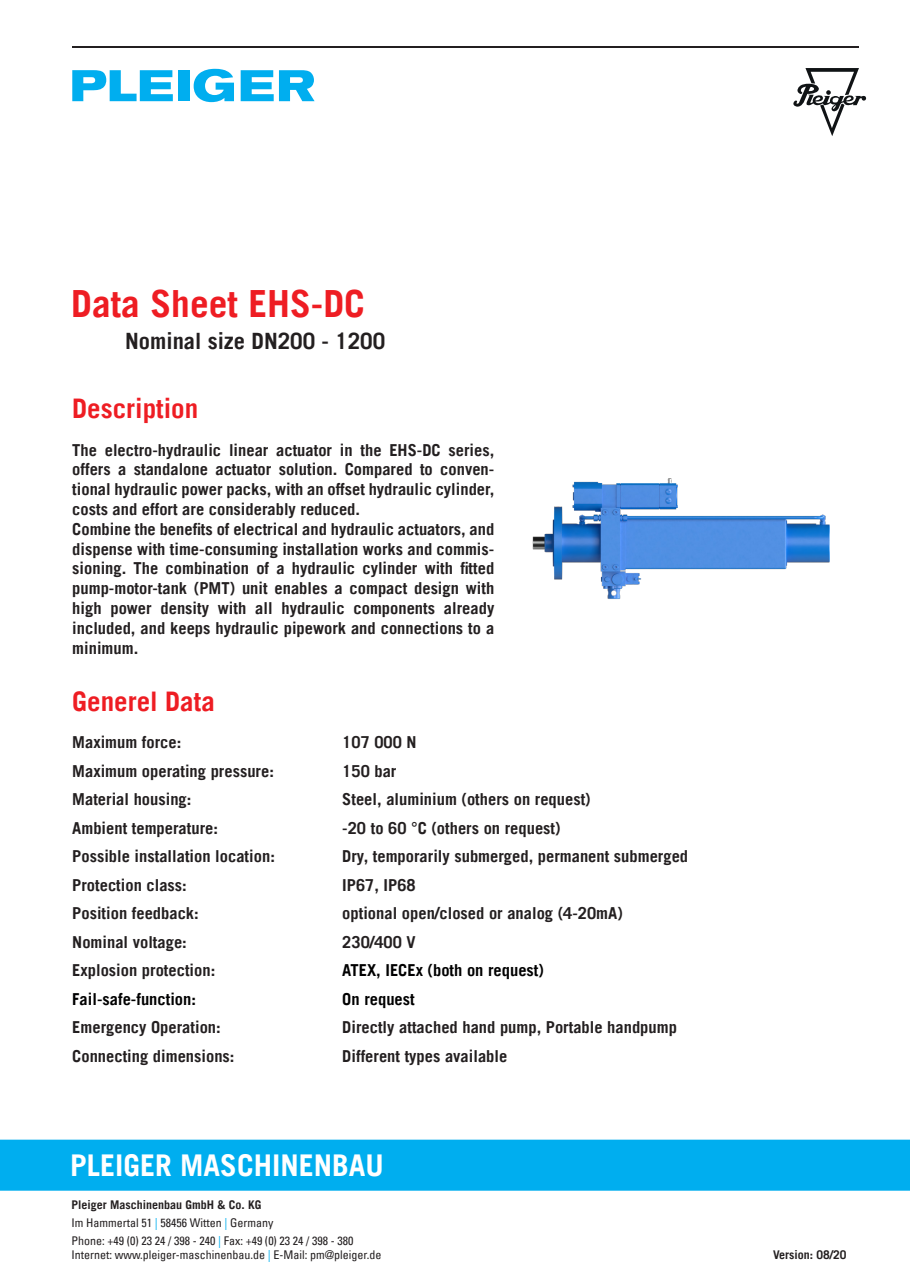
<style>
.page{position:relative;width:910px;height:1280px;background:#fff}
.page>*{position:absolute;margin:0;border:0;box-sizing:border-box;transform-origin:0 0}
.t1{font:700 37.5px "Trade Gothic LT";color:#ee1d23}
.t2{font:700 30px "Trade Gothic LT";color:#fff}
.t3{font:700 27px "Trade Gothic LT";color:#ee1d23}
.t4{font:700 22.5px "Trade Gothic LT";color:#231f20}
.t5{font:700 16.5px/19.8px "Trade Gothic LT";color:#231f20;text-align:justify}
.t6{font:700 16.5px "Trade Gothic LT";color:#000001}
.t7{font:condensed 12px "Univers LT";color:#231f20}
.t8{font:700 12px "Trade Gothic LT";color:#231f20}
.s1{color:#00aeef}
</style>
<div class="page">
<div style="left:1px;top:1140px;width:908px;height:50px;background:#00aeef"></div>
<div style="left:0;top:1140px;width:910px;height:51px;border:2px solid #00aeef"></div>
<svg style="left:793px;top:68px;width:73px;height:68px"></svg>
<svg style="left:72px;top:70px;width:101px;height:31px"></svg>
<div style="left:178px;top:70px;width:11px;height:31px;background:#00aeef"></div>
<svg style="left:194px;top:69px;width:40px;height:33px"></svg>
<svg style="left:241px;top:70px;width:74px;height:31px"></svg>
<hr style="left:72px;top:47px;width:787px;height:1px;background:#231f20">
<img style="left:532px;top:478px;width:298px;height:121px">
<p class="t1" style="left:71px;top:281px;width:295px">Data Sheet EHS-DC</p>
<p class="t4" style="left:125px;top:327px;width:262px">Nominal size DN200 - 1200</p>
<p class="t3" style="left:72px;top:392px;width:128px">Description</p>
<p class="t5" style="left:72px;top:439px;width:424px">The electro-hydraulic linear actuator in the EHS-DC series, offers a standalone actuator solution. Compared to conven&shy;tional hydraulic power packs, with an offset hydraulic cylinder, costs and effort are considerably reduced.</p>
<p class="t5" style="left:72px;top:519px;width:424px">Combine the benefits of electrical and hydraulic actuators, and dispense with time-consuming installation works and commis&shy;sioning. The combination of a hydraulic cylinder with fitted pump-motor-tank (PMT) unit enables a compact design with high power density with all hydraulic components already included, and keeps hydraulic pipework and connections to a minimum.</p>
<p class="t3" style="left:72px;top:684px;width:144px">Generel Data</p>
<p class="t5" style="left:72px;top:732px;width:111px">Maximum force:</p>
<p class="t5" style="left:342px;top:732px;width:76px">107 000 N</p>
<p class="t5" style="left:72px;top:761px;width:203px">Maximum operating pressure:</p>
<p class="t5" style="left:342px;top:761px;width:56px">150 bar</p>
<p class="t5" style="left:72px;top:789px;width:121px">Material housing:</p>
<p class="t5" style="left:342px;top:789px;width:250px">Steel, aluminium (others on request)</p>
<p class="t5" style="left:72px;top:818px;width:147px">Ambient temperature:</p>
<p class="t5" style="left:342px;top:818px;width:220px">-20 to 60 °C (others on request)</p>
<p class="t5" style="left:72px;top:846px;width:204px">Possible installation location:</p>
<p class="t5" style="left:342px;top:846px;width:347px">Dry, temporarily submerged, permanent submerged</p>
<p class="t5" style="left:72px;top:875px;width:116px">Protection class:</p>
<p class="t5" style="left:342px;top:875px;width:75px">IP67, IP68</p>
<p class="t5" style="left:72px;top:903px;width:128px">Position feedback:</p>
<p class="t5" style="left:342px;top:903px;width:282px">optional open/closed or analog (4-20mA)</p>
<p class="t5" style="left:72px;top:932px;width:116px">Nominal voltage:</p>
<p class="t5" style="left:342px;top:932px;width:75px">230/400 V</p>
<p class="t5" style="left:72px;top:960px;width:145px">Explosion protection:</p>
<p class="t6" style="left:342px;top:960px;width:203px">ATEX, IECEx (both on request)</p>
<p class="t6" style="left:72px;top:989px;width:125px">Fail-safe-function:</p>
<p class="t6" style="left:342px;top:989px;width:74px">On request</p>
<p class="t5" style="left:72px;top:1017px;width:150px">Emergency Operation:</p>
<p class="t5" style="left:342px;top:1017px;width:336px">Directly attached hand pump, Portable handpump</p>
<p class="t5" style="left:72px;top:1046px;width:164px">Connecting dimensions:</p>
<p class="t5" style="left:342px;top:1046px;width:167px">Different types available</p>
<p class="t2" style="left:70px;top:1147px;width:315px">PLEIGER MASCHINENBAU</p>
<p class="t8" style="left:71px;top:1197px;width:192px">Pleiger Maschinenbau GmbH &amp; Co. KG</p>
<p class="t7" style="left:71px;top:1215px;width:203px">Im Hammertal 51 <span class="s1">|</span> 58456 Witten <span class="s1">|</span> Germany</p>
<p class="t7" style="left:71px;top:1233px;width:284px">Phone: +49 (0) 23 24 / 398 - 240 <span class="s1">|</span> Fax: +49 (0) 23 24 / 398 - 380</p>
<p class="t7" style="left:71px;top:1247px;width:311px">Internet: www.pleiger-maschinenbau.de <span class="s1">|</span> E-Mail: pm@pleiger.de</p>
<p class="t8" style="left:773px;top:1248px;width:75px">Version: 08/20</p>
</div>
